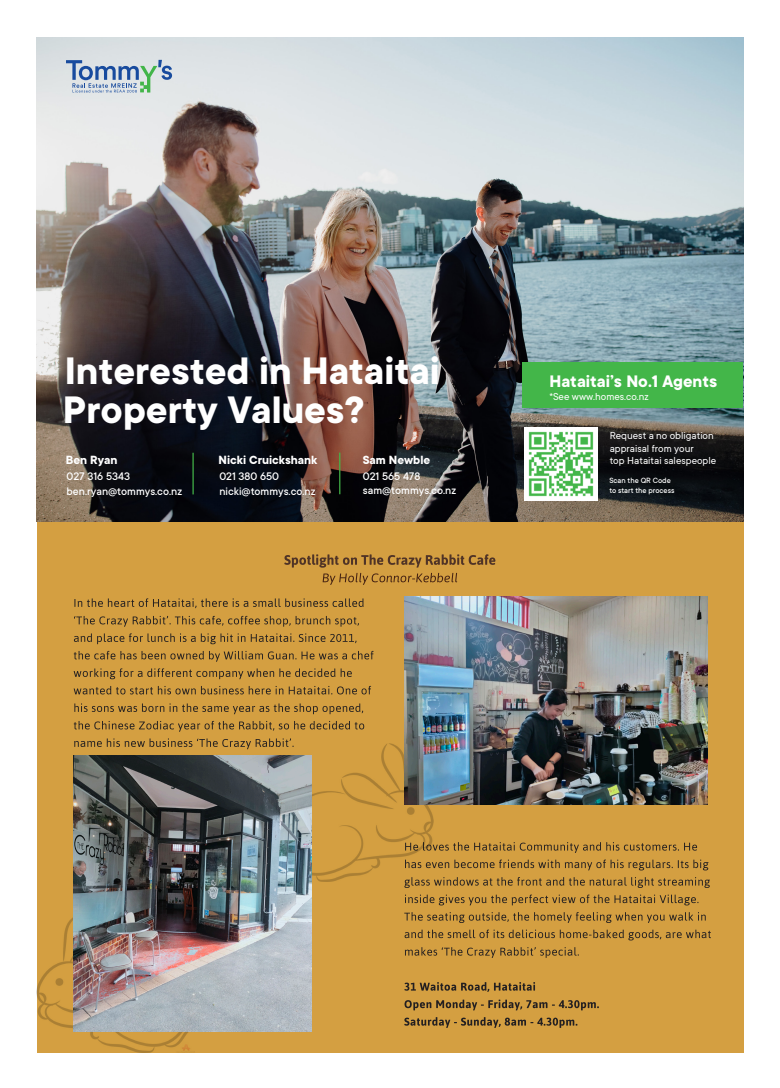
<style>
.page{position:relative;width:780px;height:1088px;background:#fff}
.page>*{position:absolute;margin:0;border:0;box-sizing:border-box;transform-origin:0 0}
.t1{font:700 42.12px/38.9px "TT Commons Classic";color:#fff}
.t2{font:700 18.38px "TT Commons Classic";color:#fff}
.t3{font:700 13.12px "TT Commons Classic";color:#fff}
.t4{font:500 12.12px/14.5px "TT Commons Classic";color:#fff}
.t5{font:11.12px/12.2px "TT Commons Classic";color:#fff}
.t6{font:500 8.38px/10px "TT Commons Classic";color:#fff}
</style>
<div class="page">
<div style="left:37px;top:512px;width:706px;height:540px;background:#d49f41"></div>
<svg style="left:404px;top:1017px;width:173px;height:11px"></svg>
<svg style="left:404px;top:999px;width:195px;height:11px"></svg>
<svg style="left:404px;top:982px;width:131px;height:10px"></svg>
<svg style="left:405px;top:947px;width:173px;height:11px"></svg>
<svg style="left:404px;top:929px;width:307px;height:11px"></svg>
<svg style="left:404px;top:912px;width:301px;height:11px"></svg>
<svg style="left:405px;top:894px;width:293px;height:11px"></svg>
<svg style="left:404px;top:877px;width:306px;height:11px"></svg>
<svg style="left:433px;top:859px;width:275px;height:11px"></svg>
<svg style="left:433px;top:842px;width:264px;height:11px"></svg>
<img style="left:37px;top:37px;width:706px;height:485px">
<hr style="left:192px;top:453px;width:2px;height:41px;background:#43b649">
<div style="left:522px;top:362px;width:221px;height:45px;background:#43b649"></div>
<img style="left:524px;top:427px;width:73px;height:73px">
<hr style="left:339px;top:452px;width:1px;height:42px;background:#43b649">
<svg style="left:66px;top:60px;width:106px;height:33px"></svg>
<svg style="left:284px;top:554px;width:211px;height:31px"></svg>
<svg style="left:74px;top:738px;width:217px;height:11px"></svg>
<svg style="left:74px;top:721px;width:290px;height:11px"></svg>
<svg style="left:74px;top:703px;width:289px;height:11px"></svg>
<svg style="left:74px;top:686px;width:297px;height:8px"></svg>
<svg style="left:74px;top:668px;width:278px;height:11px"></svg>
<svg style="left:74px;top:651px;width:299px;height:11px"></svg>
<svg style="left:74px;top:633px;width:282px;height:11px"></svg>
<svg style="left:74px;top:616px;width:285px;height:11px"></svg>
<svg style="left:74px;top:598px;width:289px;height:10px"></svg>
<img style="left:275px;top:744px;width:158px;height:137px">
<img style="left:37px;top:917px;width:158px;height:135px">
<img style="left:404px;top:596px;width:303px;height:208px">
<img style="left:73px;top:755px;width:238px;height:276px">
<p class="t1" style="left:63px;top:350px;width:378px">Interested in Hataitai<br>Property Values?</p>
<p class="t3" style="left:66px;top:451px;width:53px">Ben Ryan</p>
<p class="t4" style="left:67px;top:469px;width:117px">027 316 5343 ben.ryan@tommys.co.nz</p>
<p class="t3" style="left:219px;top:451px;width:100px">Nicki Cruickshank</p>
<p class="t4" style="left:219px;top:469px;width:98px">021 380 650 nicki@tommys.co.nz</p>
<p class="t3" style="left:362px;top:451px;width:69px">Sam Newble</p>
<p class="t4" style="left:363px;top:468px;width:95px">021 565 478 sam@tommys.co.nz</p>
<p class="t2" style="left:549px;top:369px;width:169px">Hataitai’s No.1 Agents</p>
<p class="t5" style="left:549px;top:390px;width:101px">*See www.homes.co.nz</p>
<p class="t5" style="left:609px;top:429px;width:108px">Request a no obligation appraisal from your<br>top Hataitai salespeople</p>
<p class="t6" style="left:609px;top:475px;width:67px">Scan the QR Code to start the process</p>
</div>
